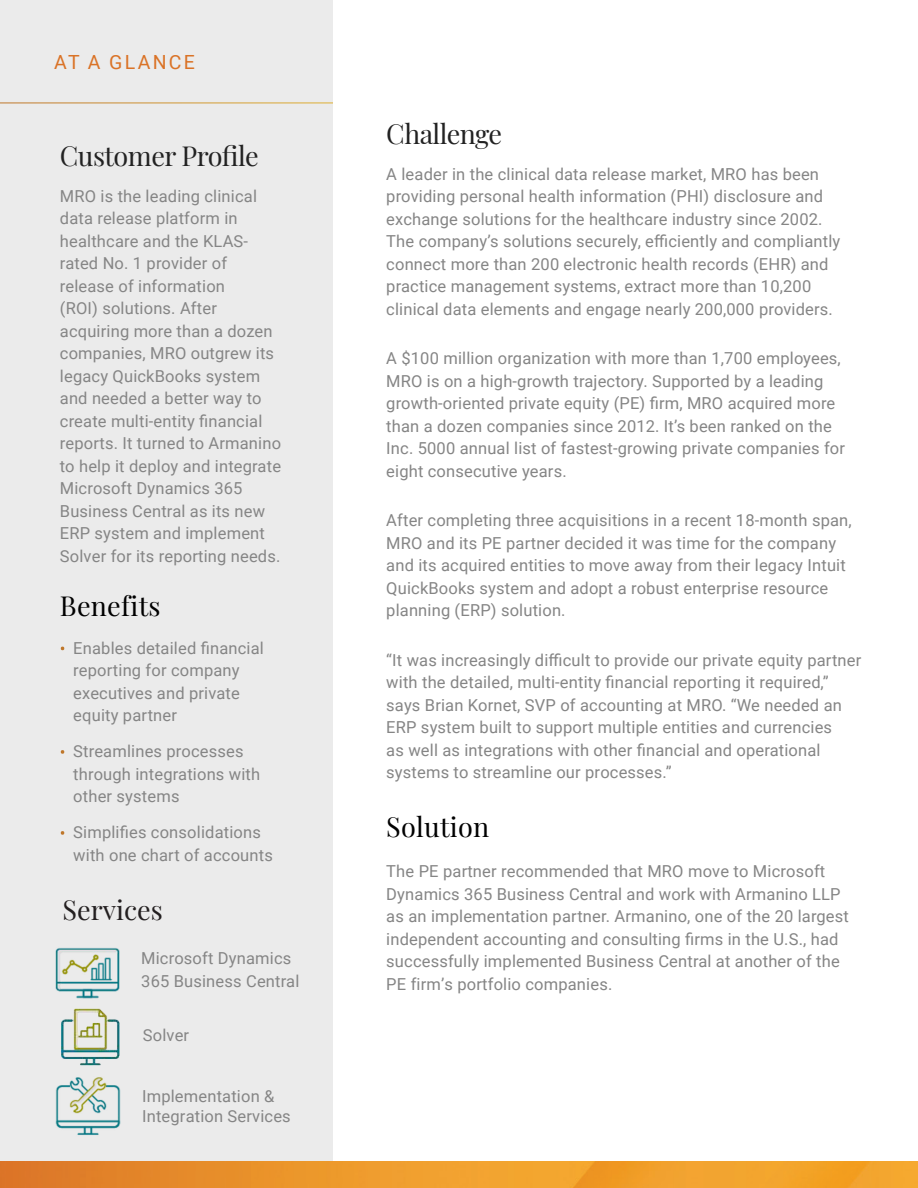
<style>
.page{position:relative;width:918px;height:1188px;background:#fff}
.page>*{position:absolute;margin:0;border:0;box-sizing:border-box;transform-origin:0 0}
.t1{font:27px "Playfair Display";letter-spacing:-.02em;color:#222}
.t2{font:27px "Playfair Display";letter-spacing:.01em;color:#000}
.t3{font:27px "Playfair Display";color:#231f20}
.t4{font:19.5px "Roboto";letter-spacing:.115em;color:#da7327}
.t5{font:16.5px/22.5px "Roboto";letter-spacing:.01em;color:#858585}
.s1{font-weight:700;font-size:15px;color:#fff}
</style>
<div class="page">
<img style="left:0;top:1161px;width:918px;height:27px">
<div style="left:0;top:0;width:333px;height:1161px;background:#ebebeb"></div>
<hr style="left:0;top:103px;width:333px;height:1px;background:#fff">
<img style="left:56px;top:948px;width:64px;height:51px">
<img style="left:56px;top:1077px;width:64px;height:58px">
<img style="left:61px;top:1008px;width:59px;height:58px">
<p class="t4" style="left:54px;top:53px;width:142px">AT A GLANCE</p>
<h1 class="t1" style="left:60px;top:134px;width:200px">Customer Profile</h1>
<p class="t5" style="left:60px;top:185px;width:223px">MRO is the leading clinical data release platform in healthcare and the KLAS&shy;rated No. 1 provider of release of information<br>(ROI) solutions. After acquiring more than a dozen companies, MRO outgrew its legacy QuickBooks system and needed a better way to create multi-entity financial reports. It turned to Armanino to help it deploy and integrate<br>Microsoft Dynamics 365<br>Business Central as its new<br>ERP system and implement<br>Solver for its reporting needs.</p>
<h1 class="t2" style="left:60px;top:584px;width:102px">Benefits</h1>
<p class="t5" style="left:73px;top:636px;width:192px;text-indent:-13px"><span class="s1">•</span> Enables detailed financial reporting for company executives and private equity partner</p>
<p class="t5" style="left:73px;top:741px;width:188px;text-indent:-13px"><span class="s1">•</span> Streamlines processes through integrations with other systems</p>
<p class="t5" style="left:73px;top:821px;width:201px;text-indent:-13px"><span class="s1">•</span> Simplifies consolidations with one chart of accounts</p>
<h1 class="t3" style="left:63px;top:889px;width:102px">Services</h1>
<p class="t5" style="left:141px;top:948px;width:160px">Microsoft Dynamics<br>365 Business Central</p>
<p class="t5" style="left:143px;top:1025px;width:48px">Solver</p>
<p class="t5" style="left:142px;top:1085px;width:150px;line-height:19.8px">Implementation &amp;<br>Integration Services</p>
<h1 class="t1" style="left:386px;top:122px;width:117px">Challenge</h1>
<p class="t5" style="left:386px;top:163px;width:456px">A leader in the clinical data release market, MRO has been providing personal health information (PHI) disclosure and exchange solutions for the healthcare industry since 2002.<br>The company’s solutions securely, efficiently and compliantly connect more than 200 electronic health records (EHR) and practice management systems, extract more than 10,200 clinical data elements and engage nearly 200,000 providers.</p>
<p class="t5" style="left:386px;top:348px;width:460px">A $100 million organization with more than 1,700 employees, MRO is on a high-growth trajectory. Supported by a leading growth-oriented private equity (PE) firm, MRO acquired more than a dozen companies since 2012. It’s been ranked on the Inc. 5000 annual list of fastest-growing private companies for eight consecutive years.</p>
<p class="t5" style="left:386px;top:510px;width:467px">After completing three acquisitions in a recent 18-month span, MRO and its PE partner decided it was time for the company and its acquired entities to move away from their legacy Intuit QuickBooks system and adopt a robust enterprise resource planning (ERP) solution.</p>
<p class="t5" style="left:386px;top:648px;width:477px">“It was increasingly difficult to provide our private equity partner with the detailed, multi-entity financial reporting it required,” says Brian Kornet, SVP of accounting at MRO. “We needed an ERP system built to support multiple entities and currencies<br>as well as integrations with other financial and operational systems to streamline our processes.”</p>
<h1 class="t2" style="left:386px;top:805px;width:105px">Solution</h1>
<p class="t5" style="left:386px;top:861px;width:464px">The PE partner recommended that MRO move to Microsoft Dynamics 365 Business Central and work with Armanino LLP as an implementation partner. Armanino, one of the 20 largest independent accounting and consulting firms in the U.S., had successfully implemented Business Central at another of the PE firm’s portfolio companies.</p>
</div>
